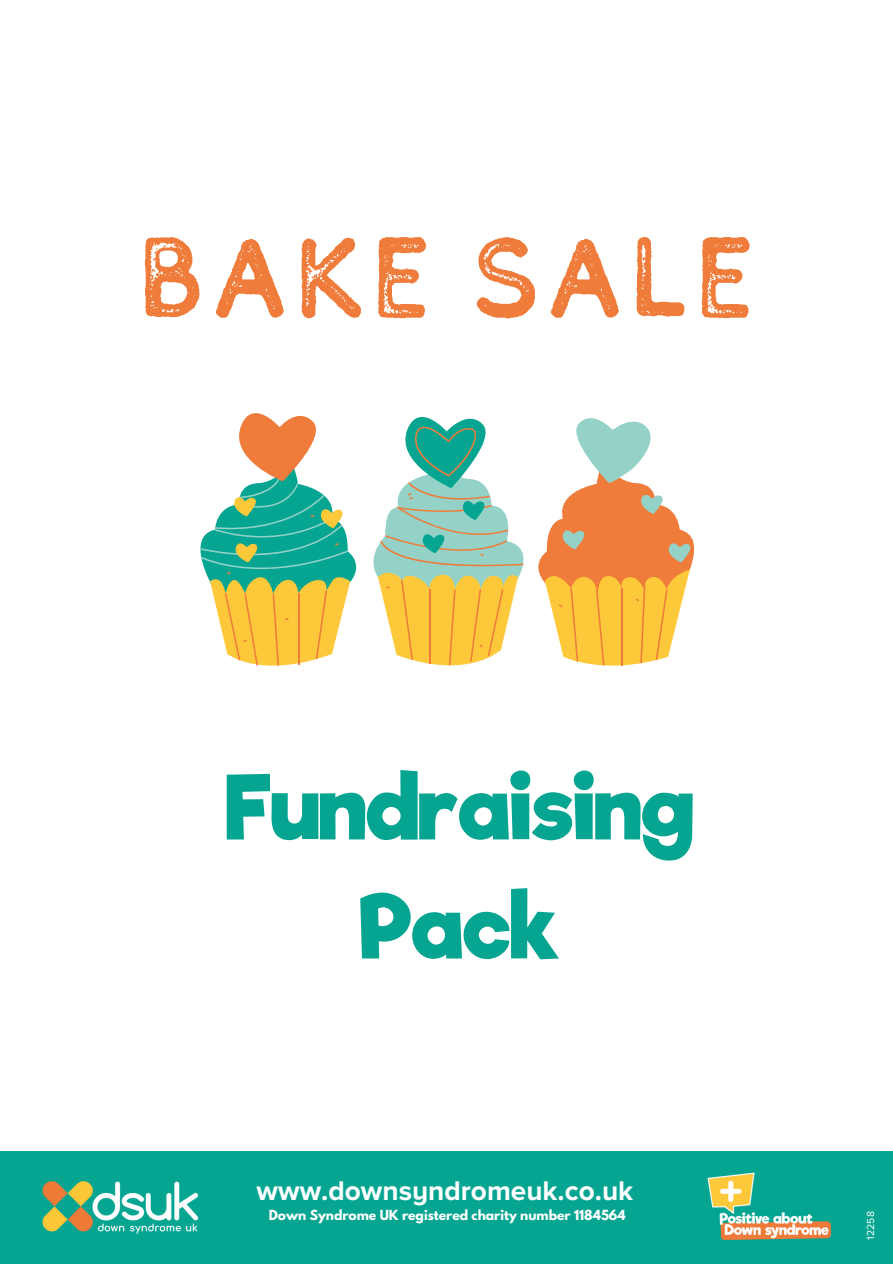
<style>
.page{position:relative;width:893px;height:1264px;background:#fff}
.page>*{position:absolute;margin:0;border:0;box-sizing:border-box;transform-origin:0 0}
.t1{font:113.4px "Comodo Stamp";color:#ef7c3b}
.t2{font:700 86.1px "Riffic Free";color:#05a592}
.t3{font:700 28.05px "Proxima Nova A";color:#fff}
.t4{font:700 12.3px "League Spartan";color:#fff}
.t5{font:10.5px "Proxima Nova";color:#fff}
</style>
<div class="page">
<div style="left:0;top:1151px;width:892px;height:112px;background:#05a592"></div>
<img style="left:42px;top:1181px;width:157px;height:53px">
<img style="left:707px;top:1172px;width:123px;height:67px">
<svg style="left:200px;top:413px;width:495px;height:253px"></svg>
<div style="left:598px;top:432px;width:34px;height:33px;background:#94d2c8;border-radius:50%"></div>
<p class="t1" style="left:137px;top:215px;width:622px">BAKE SALE</p>
<p class="t2" style="left:226px;top:755px;width:469px">Fundraising</p>
<p class="t2" style="left:359px;top:874px;width:202px">Pack</p>
<p class="t3" style="left:256px;top:1173px;width:378px">www.downsyndromeuk.co.uk</p>
<p class="t4" style="left:269px;top:1208px;width:358px">Down Syndrome UK registered charity number 1184564</p>
<p class="t5" style="left:864px;top:1239px;width:30px;rotate:-90deg">12258</p>
</div>
